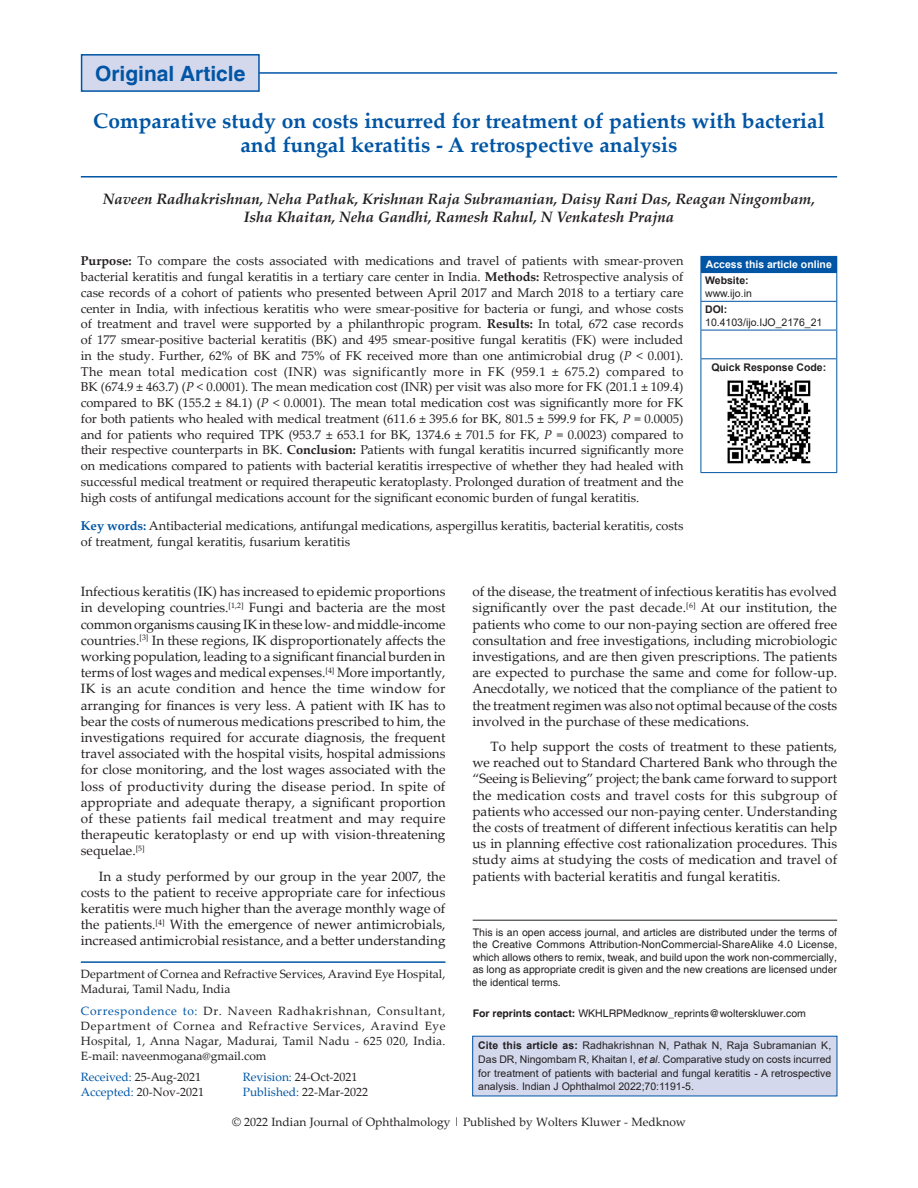
<style>
.page{position:relative;width:918px;height:1188px;background:#fff}
.page>*{position:absolute;margin:0;border:0;box-sizing:border-box;transform-origin:0 0}
.AT{font:700 21px/24px "Palatino Linotype";color:#0155a5;text-align:center}
.AH{font:700 21px "Helvetica";color:#0155a5}
.AU{font:italic 700 15px/18px "Palatino Linotype";color:#231f20;text-align:center}
.TX{font:13.5px/16.2px "Palatino Linotype";color:#231f20;text-align:justify}
.TXFL{font:13.5px/16.2px "Palatino Linotype";letter-spacing:.005em;color:#231f20;text-align:justify}
.ABS{font:12.75px/15.8px "Palatino Linotype";letter-spacing:-.005em;color:#231f20;text-align:justify}
.KWD{font:12.75px/15.8px "Palatino Linotype";color:#231f20}
.ADD{font:12px/15px "Palatino Linotype";color:#231f20;text-align:justify}
.AFF{font:12px/15px "Palatino Linotype";color:#231f20}
.HIS{font:12px "Palatino Linotype";color:#231f20}
.Reprint{font:10.5px/12.6px "Helvetica";color:#231f20;text-align:justify}
.HTC{font:10.5px/13.6px "Arial";color:#231f20}
.t1{font:700 10.5px "Arial";color:#fff}
.t2{font:700 10.5px "Arial";color:#231f20}
.s1{font-weight:700}
.s2{font-style:italic}
.s3{font-weight:700;color:#0155a5}
.s4{color:#0155a5}
</style>
<div class="page">
<hr style="left:258px;top:72px;width:579px;height:2px;background:#0155a5">
<div style="left:82px;top:55px;width:177px;height:36px;background:#d3d8ec"></div>
<div style="left:81px;top:54px;width:179px;height:38px;border:2px solid #0155a5"></div>
<hr style="left:81px;top:176px;width:756px;height:2px;background:#0155a5">
<div style="left:701px;top:256px;width:136px;height:17px;background:#0155a5"></div>
<hr style="left:701px;top:301px;width:136px;height:1px;background:#0155a5">
<hr style="left:701px;top:330px;width:136px;height:1px;background:#0155a5">
<svg style="left:701px;top:273px;width:1px;height:85px"></svg>
<svg style="left:836px;top:273px;width:1px;height:85px"></svg>
<hr style="left:701px;top:358px;width:136px;height:1px;background:#0155a5">
<hr style="left:701px;top:359px;width:1px;height:113px;background:#0155a5">
<hr style="left:836px;top:359px;width:1px;height:113px;background:#0155a5">
<hr style="left:701px;top:472px;width:136px;height:1px;background:#0155a5">
<img style="left:727px;top:380px;width:84px;height:84px">
<hr style="left:81px;top:961px;width:365px;height:2px;background:#0155a5">
<div style="left:473px;top:1036px;width:364px;height:60px;background:#d3d8ec"></div>
<hr style="left:473px;top:920px;width:364px;height:1px;background:#231f20">
<p class="AH" style="left:95px;top:60px;width:152px">Original Article</p>
<p class="AT" style="left:93px;top:108px;width:733px">Comparative study on costs incurred for treatment of patients with bacterial and fungal keratitis ‑ A retrospective analysis</p>
<p class="AU" style="left:103px;top:189px;width:714px">Naveen Radhakrishnan, Neha Pathak, Krishnan Raja Subramanian, Daisy Rani Das, Reagan Ningombam,<br>Isha Khaitan, Neha Gandhi, Ramesh Rahul, N Venkatesh Prajna</p>
<p class="t1" style="left:706px;top:257px;width:128px">Access this article online</p>
<p class="HTC" style="left:705px;top:274px;width:48px;line-height:12.6px"><span class="s1">Website: </span>www.ijo.in</p>
<p class="HTC" style="left:705px;top:303px;width:119px;line-height:12.6px"><span class="s1">DOI:<br></span>10.4103/ijo.IJO_2176_21</p>
<p class="t2" style="left:711px;top:360px;width:116px">Quick Response Code:</p>
<p class="ABS" style="left:81px;top:253px;width:604px"><span class="s1">Purpose:</span> To compare the costs associated with medications and travel of patients with smear‑proven bacterial keratitis and fungal keratitis in a tertiary care center in India. <span class="s1">Methods:</span> Retrospective analysis of case records of a cohort of patients who presented between April 2017 and March 2018 to a tertiary care center in India, with infectious keratitis who were smear‑positive for bacteria or fungi, and whose costs of treatment and travel were supported by a philanthropic program. <span class="s1">Results:</span> In total, 672 case records of 177 smear‑positive bacterial keratitis (BK) and 495 smear‑positive fungal keratitis (FK) were included in the study. Further, 62% of BK and 75% of FK received more than one antimicrobial drug (<span class="s2">P</span> &lt; 0.001).<br>The mean total medication cost (INR) was significantly more in FK (959.1 ± 675.2) compared to BK (674.9 ± 463.7) (<span class="s2">P</span> &lt; 0.0001). The mean medication cost (INR) per visit was also more for FK (201.1 ± 109.4) compared to BK (155.2 ± 84.1) (<span class="s2">P</span> &lt; 0.0001). The mean total medication cost was significantly more for FK for both patients who healed with medical treatment (611.6 ± 395.6 for BK, 801.5 ± 599.9 for FK, <span class="s2">P</span> = 0.0005) and for patients who required TPK (953.7 ± 653.1 for BK, 1374.6 ± 701.5 for FK, <span class="s2">P</span> = 0.0023) compared to their respective counterparts in BK. <span class="s1">Conclusion:</span> Patients with fungal keratitis incurred significantly more on medications compared to patients with bacterial keratitis irrespective of whether they had healed with successful medical treatment or required therapeutic keratoplasty. Prolonged duration of treatment and the high costs of antifungal medications account for the significant economic burden of fungal keratitis.</p>
<p class="KWD" style="left:81px;top:517px;width:604px"><span class="s3">Key words:</span> Antibacterial medications, antifungal medications, aspergillus keratitis, bacterial keratitis, costs of treatment, fungal keratitis, fusarium keratitis</p>
<p class="TXFL" style="left:81px;top:583px;width:366px">Infectious keratitis (IK) has increased to epidemic proportions in developing countries.<sup>[1,2]</sup> Fungi and bacteria are the most common organisms causing IK in these low‑ and middle‑income countries.<sup>[3]</sup> In these regions, IK disproportionately affects the working population, leading to a significant financial burden in terms of lost wages and medical expenses.<sup>[4]</sup> More importantly, IK is an acute condition and hence the time window for arranging for finances is very less. A patient with IK has to bear the costs of numerous medications prescribed to him, the investigations required for accurate diagnosis, the frequent travel associated with the hospital visits, hospital admissions for close monitoring, and the lost wages associated with the loss of productivity during the disease period. In spite of appropriate and adequate therapy, a significant proportion of these patients fail medical treatment and may require therapeutic keratoplasty or end up with vision‑threatening sequelae.<sup>[5]</sup></p>
<p class="TX" style="left:81px;top:867px;width:366px;text-indent:18px">In a study performed by our group in the year 2007, the costs to the patient to receive appropriate care for infectious keratitis were much higher than the average monthly wage of the patients.<sup>[4]</sup> With the emergence of newer antimicrobials, increased antimicrobial resistance, and a better understanding</p>
<p class="AFF" style="left:81px;top:966px;width:366px">Department of Cornea and Refractive Services, Aravind Eye Hospital,<br>Madurai, Tamil Nadu, India</p>
<p class="ADD" style="left:81px;top:1003px;width:366px"><span class="s4">Correspondence to:</span> Dr. Naveen Radhakrishnan, Consultant, Department of Cornea and Refractive Services, Aravind Eye Hospital, 1, Anna Nagar, Madurai, Tamil Nadu ‑ 625 020, India.<br>E‑mail: naveenmogana@gmail.com</p>
<p class="HIS" style="left:81px;top:1069px;width:122px"><span class="s4">Received:</span> 25-Aug-2021</p>
<p class="HIS" style="left:243px;top:1069px;width:116px"><span class="s4">Revision:</span> 24-Oct-2021</p>
<p class="HIS" style="left:81px;top:1084px;width:125px"><span class="s4">Accepted:</span> 20-Nov-2021</p>
<p class="HIS" style="left:243px;top:1084px;width:127px"><span class="s4">Published:</span> 22-Mar-2022</p>
<p class="TX" style="left:472px;top:583px;width:366px">of the disease, the treatment of infectious keratitis has evolved significantly over the past decade.<sup>[6]</sup> At our institution, the patients who come to our non‑paying section are offered free consultation and free investigations, including microbiologic investigations, and are then given prescriptions. The patients are expected to purchase the same and come for follow‑up.<br>Anecdotally, we noticed that the compliance of the patient to the treatment regimen was also not optimal because of the costs involved in the purchase of these medications.</p>
<p class="TX" style="left:472px;top:738px;width:366px;text-indent:18px">To help support the costs of treatment to these patients, we reached out to Standard Chartered Bank who through the “Seeing is Believing” project; the bank came forward to support the medication costs and travel costs for this subgroup of patients who accessed our non‑paying center. Understanding the costs of treatment of different infectious keratitis can help us in planning effective cost rationalization procedures. This study aims at studying the costs of medication and travel of patients with bacterial keratitis and fungal keratitis.</p>
<p class="Reprint" style="left:473px;top:926px;width:366px">This is an open access journal, and articles are distributed under the terms of the Creative Commons Attribution‑NonCommercial‑ShareAlike 4.0 License, which allows others to remix, tweak, and build upon the work non‑commercially, as long as appropriate credit is given and the new creations are licensed under the identical terms.</p>
<p class="Reprint" style="left:473px;top:1007px;width:335px"><span class="s1">For reprints contact:</span> WKHLRPMedknow_reprints@wolterskluwer.com</p>
<p class="HTC" style="left:478px;top:1039px;width:355px;text-align:justify"><span class="s1">Cite this article as:</span> Radhakrishnan N, Pathak N, Raja Subramanian K, Das DR, Ningombam R, Khaitan I, <span class="s2">et al</span>. Comparative study on costs incurred for treatment of patients with bacterial and fungal keratitis ‑ A retrospective analysis. Indian J Ophthalmol 2022;70:1191-5.</p>
<p class="ADD" style="left:232px;top:1114px;width:455px">© 2022 Indian Journal of Ophthalmology | Published by Wolters Kluwer - Medknow</p>
</div>
